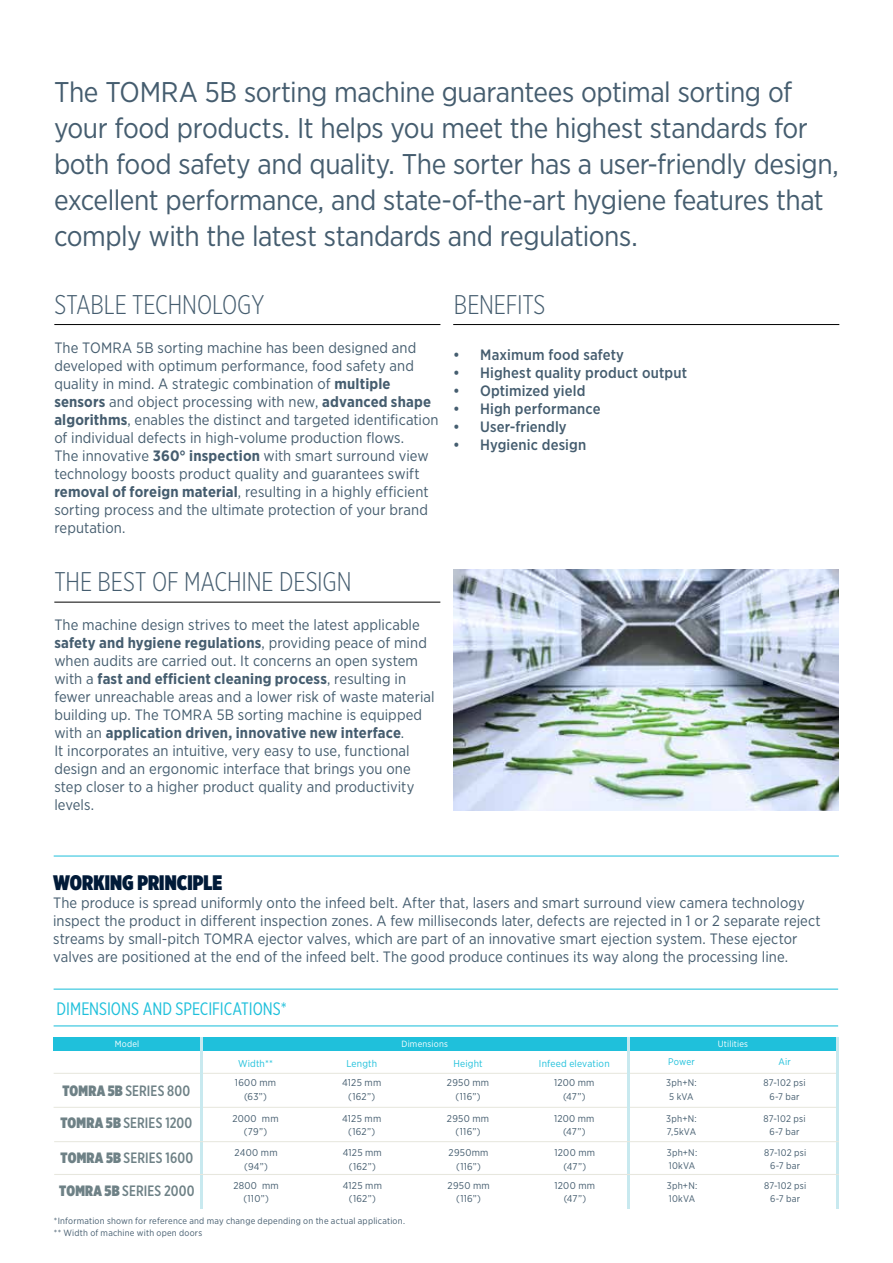
<style>
.page{position:relative;width:893px;height:1263px;background:#fff}
.page>*{position:absolute;margin:0;border:0;box-sizing:border-box;transform-origin:0 0}
.t1{font:28.5px/36px "Gotham Narrow";letter-spacing:-.015em;color:#455d6f}
.t2{font:300 27px "Gotham X Narrow";letter-spacing:-.005em;color:#455d6f}
.t3{font:900 21px "Gotham X Narrow";letter-spacing:.005em;color:#001a38}
.t4{font:18px "Gotham X Narrow";letter-spacing:-.005em;color:#1fc0db}
.t5{font:15px/18px "Gotham Narrow";letter-spacing:.005em;color:#455d6f}
.t6{font:500 15px "Gotham Narrow";letter-spacing:.01em;color:#455d6f}
.t7{font:500 15px "Gotham X Narrow";letter-spacing:.01em;color:#6e8186}
.t8{font:9.9px "Gotham Narrow";letter-spacing:.025em;color:#455d6f}
.t9{font:9.9px "Gotham Narrow";letter-spacing:.015em;color:#1fc0db}
.t10{font:9.6px "Gotham Narrow";letter-spacing:.02em;color:#455d6f}
.t11{font:9.6px "Gotham Narrow";letter-spacing:.02em;color:#1fc0db}
.t12{font:9px/12px "Gotham Narrow";letter-spacing:.025em;color:#455d6f}
.t13{font:9px "Gotham Narrow";letter-spacing:.025em;color:#fff}
.s1{font-weight:700}
.s2{font-weight:900}
</style>
<div class="page">
<hr style="left:54px;top:602px;width:386px;height:1px;background:#000">
<hr style="left:453px;top:324px;width:386px;height:1px;background:#000">
<hr style="left:54px;top:856px;width:785px;height:1px;background:#1fc0db">
<hr style="left:54px;top:324px;width:386px;height:1px;background:#000">
<div style="left:54px;top:1037px;width:784px;height:14px;background:#1fc0db"></div>
<hr style="left:54px;top:1025px;width:784px;height:1px;background:#1fc0db">
<hr style="left:54px;top:988px;width:784px;height:2px;background:#1fc0db">
<hr style="left:54px;top:1073px;width:783px;height:1px;background:#e7e7de">
<hr style="left:54px;top:1107px;width:784px;height:1px;background:#e7e7de">
<img style="left:453px;top:569px;width:386px;height:241px">
<hr style="left:200px;top:1037px;width:2px;height:172px;background:#c8e9ef">
<hr style="left:627px;top:1037px;width:3px;height:172px;background:#c8e9ef">
<hr style="left:836px;top:1037px;width:3px;height:172px;background:#c8e9ef">
<hr style="left:54px;top:1141px;width:785px;height:1px;background:#e7e7de">
<hr style="left:54px;top:1174px;width:785px;height:1px;background:#e7e7de">
<p class="t1" style="left:54px;top:74px;width:786px">The TOMRA 5B sorting machine guarantees optimal sorting of your food products. It helps you meet the highest standards for both food safety and quality. The sorter has a user-friendly design, excellent performance, and state-of-the-art hygiene features that comply with the latest standards and regulations.</p>
<h2 class="t2" style="left:54px;top:289px;width:212px">STABLE TECHNOLOGY</h2>
<p class="t5" style="left:54px;top:339px;width:386px">The TOMRA 5B sorting machine has been designed and developed with optimum performance, food safety and quality in mind. A strategic combination of <span class="s1">multiple sensors</span> and object processing with new, <span class="s1">advanced shape algorithms</span>, enables the distinct and targeted identification of individual defects in high-volume production flows.<br>The innovative <span class="s1">360° inspection</span> with smart surround view technology boosts product quality and guarantees swift <span class="s1">removal of foreign material</span>, resulting in a highly efficient sorting process and the ultimate protection of your brand reputation.</p>
<h2 class="t2" style="left:54px;top:566px;width:299px">THE BEST OF MACHINE DESIGN</h2>
<p class="t5" style="left:54px;top:616px;width:382px">The machine design strives to meet the latest applicable <span class="s1">safety and hygiene regulations</span>, providing peace of mind when audits are carried out. It concerns an open system with a <span class="s1">fast and efficient cleaning process</span>, resulting in fewer unreachable areas and a lower risk of waste material building up. The TOMRA 5B sorting machine is equipped with an <span class="s1">application driven, innovative new interface</span>.<br>It incorporates an intuitive, very easy to use, functional design and an ergonomic interface that brings you one step closer to a higher product quality and productivity levels.</p>
<h2 class="t2" style="left:454px;top:289px;width:93px">BENEFITS</h2>
<p class="t6" style="left:453px;top:346px;width:172px">• Maximum food safety</p>
<p class="t6" style="left:453px;top:364px;width:235px">• Highest quality product output</p>
<p class="t6" style="left:453px;top:382px;width:134px">• Optimized yield</p>
<p class="t6" style="left:453px;top:400px;width:149px">• High performance</p>
<p class="t6" style="left:453px;top:418px;width:115px">• User-friendly</p>
<p class="t6" style="left:453px;top:436px;width:134px">• Hygienic design</p>
<h3 class="t3" style="left:53px;top:869px;width:170px">WORKING PRINCIPLE</h3>
<p class="t5" style="left:53px;top:893px;width:769px">The produce is spread uniformly onto the infeed belt. After that, lasers and smart surround view camera technology inspect the product in different inspection zones. A few milliseconds later, defects are rejected in 1 or 2 separate reject streams by small-pitch TOMRA ejector valves, which are part of an innovative smart ejection system. These ejector valves are positioned at the end of the infeed belt. The good produce continues its way along the processing line.</p>
<p class="t4" style="left:57px;top:997px;width:232px">DIMENSIONS AND SPECIFICATIONS*</p>
<p class="t13" style="left:115px;top:1039px;width:26px">Model</p>
<p class="t13" style="left:401px;top:1038px;width:48px">Dimensions</p>
<p class="t13" style="left:718px;top:1038px;width:32px">Utilities</p>
<p class="t9" style="left:238px;top:1057px;width:36px">Width**</p>
<p class="t9" style="left:346px;top:1057px;width:32px">Length</p>
<p class="t9" style="left:453px;top:1057px;width:31px">Height</p>
<p class="t9" style="left:539px;top:1057px;width:72px">Infeed elevation</p>
<p class="t11" style="left:668px;top:1055px;width:28px">Power</p>
<p class="t11" style="left:778px;top:1055px;width:14px">Air</p>
<p class="t7" style="left:62px;top:1081px;width:129px"><span class="s2">TOMRA 5B</span> SERIES 800</p>
<p class="t7" style="left:60px;top:1114px;width:133px"><span class="s2">TOMRA 5B</span> SERIES 1200</p>
<p class="t8" style="left:235px;top:1077px;width:43px">1600 mm</p>
<p class="t8" style="left:342px;top:1077px;width:41px">4125 mm</p>
<p class="t8" style="left:447px;top:1077px;width:44px">2950 mm</p>
<p class="t8" style="left:554px;top:1077px;width:42px">1200 mm</p>
<p class="t10" style="left:666px;top:1077px;width:32px">3ph+N:</p>
<p class="t10" style="left:763px;top:1077px;width:44px">87-102 psi</p>
<p class="t8" style="left:244px;top:1091px;width:24px">(63”)</p>
<p class="t8" style="left:348px;top:1091px;width:29px">(162”)</p>
<p class="t8" style="left:456px;top:1091px;width:26px">(116”)</p>
<p class="t8" style="left:563px;top:1091px;width:24px">(47”)</p>
<p class="t10" style="left:669px;top:1091px;width:26px">5 kVA</p>
<p class="t10" style="left:769px;top:1091px;width:32px">6-7 bar</p>
<p class="t8" style="left:232px;top:1112px;width:48px">2000 mm</p>
<p class="t8" style="left:342px;top:1112px;width:41px">4125 mm</p>
<p class="t8" style="left:447px;top:1112px;width:44px">2950 mm</p>
<p class="t8" style="left:554px;top:1112px;width:42px">1200 mm</p>
<p class="t10" style="left:666px;top:1112px;width:32px">3ph+N:</p>
<p class="t10" style="left:763px;top:1112px;width:44px">87-102 psi</p>
<p class="t8" style="left:244px;top:1126px;width:25px">(79”)</p>
<p class="t8" style="left:348px;top:1126px;width:29px">(162”)</p>
<p class="t8" style="left:456px;top:1126px;width:26px">(116”)</p>
<p class="t8" style="left:563px;top:1126px;width:24px">(47”)</p>
<p class="t10" style="left:667px;top:1126px;width:31px">7,5kVA</p>
<p class="t10" style="left:769px;top:1126px;width:32px">6-7 bar</p>
<p class="t7" style="left:61px;top:1148px;width:134px"><span class="s2">TOMRA 5B</span> SERIES 1600</p>
<p class="t8" style="left:235px;top:1147px;width:45px">2400 mm</p>
<p class="t8" style="left:343px;top:1147px;width:41px">4125 mm</p>
<p class="t8" style="left:449px;top:1147px;width:41px">2950mm</p>
<p class="t8" style="left:555px;top:1147px;width:42px">1200 mm</p>
<p class="t10" style="left:667px;top:1147px;width:32px">3ph+N:</p>
<p class="t10" style="left:764px;top:1147px;width:44px">87-102 psi</p>
<p class="t8" style="left:244px;top:1160px;width:25px">(94”)</p>
<p class="t8" style="left:349px;top:1160px;width:29px">(162”)</p>
<p class="t8" style="left:456px;top:1160px;width:26px">(116”)</p>
<p class="t8" style="left:564px;top:1160px;width:24px">(47”)</p>
<p class="t10" style="left:669px;top:1160px;width:28px">10kVA</p>
<p class="t10" style="left:770px;top:1160px;width:32px">6-7 bar</p>
<p class="t7" style="left:59px;top:1181px;width:137px"><span class="s2">TOMRA 5B</span> SERIES 2000</p>
<p class="t8" style="left:233px;top:1179px;width:47px">2800 mm</p>
<p class="t8" style="left:343px;top:1179px;width:41px">4125 mm</p>
<p class="t8" style="left:448px;top:1179px;width:44px">2950 mm</p>
<p class="t8" style="left:555px;top:1179px;width:42px">1200 mm</p>
<p class="t10" style="left:667px;top:1179px;width:32px">3ph+N:</p>
<p class="t10" style="left:764px;top:1179px;width:44px">87-102 psi</p>
<p class="t8" style="left:243px;top:1193px;width:27px">(110”)</p>
<p class="t8" style="left:349px;top:1193px;width:29px">(162”)</p>
<p class="t8" style="left:456px;top:1193px;width:26px">(116”)</p>
<p class="t8" style="left:564px;top:1193px;width:24px">(47”)</p>
<p class="t10" style="left:669px;top:1193px;width:28px">10kVA</p>
<p class="t10" style="left:770px;top:1193px;width:32px">6-7 bar</p>
<p class="t12" style="left:54px;top:1214px;width:353px">*Information shown for reference and may change depending on the actual application. ** Width of machine with open doors</p>
</div>
